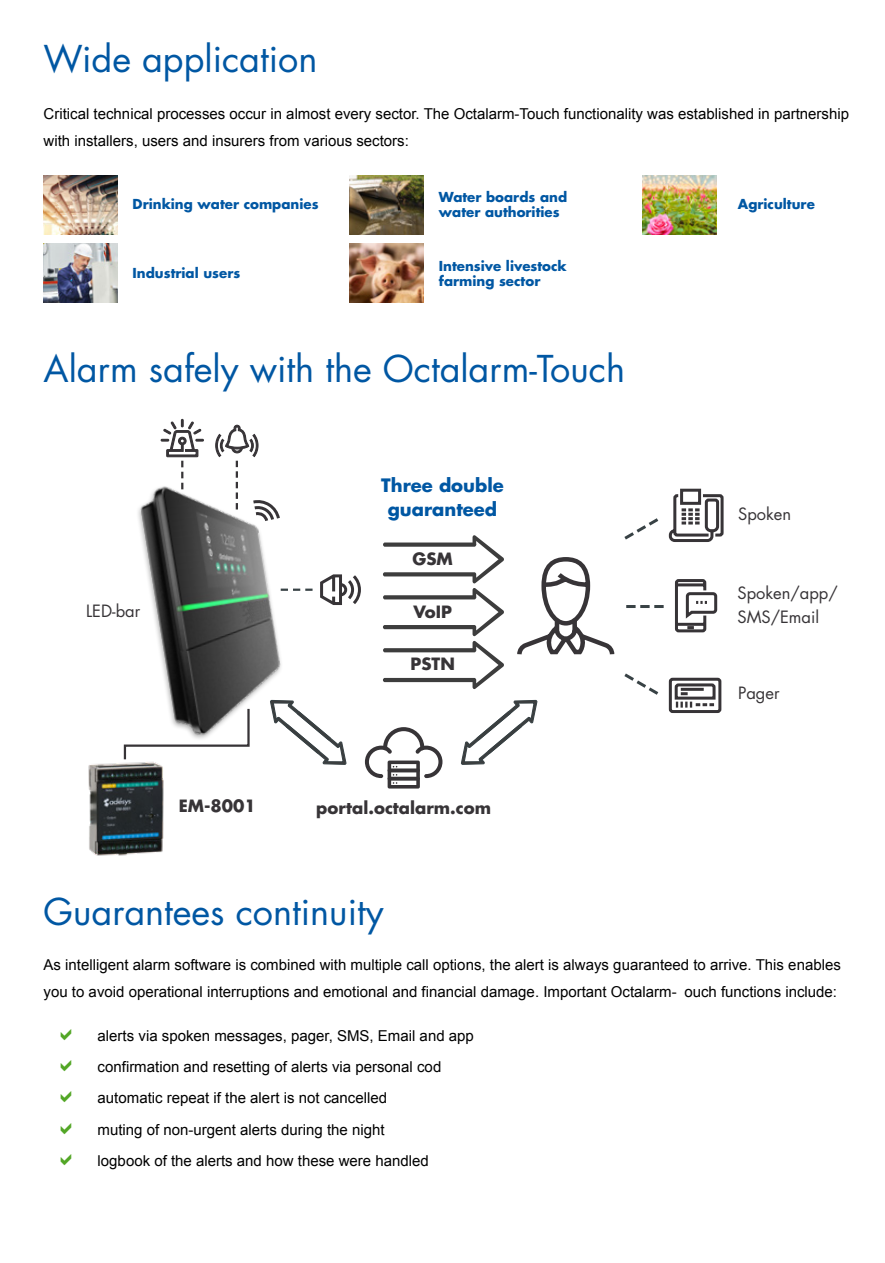
<style>
.page{position:relative;width:885px;height:1263px;background:#fff}
.page>*{position:absolute;margin:0;border:0;box-sizing:border-box;transform-origin:0 0}
.t1{font:36px "Futura Std";color:#0057a3}
.t2{font:700 18px/24px "Futura Std";color:#0057a3;text-align:center}
.t3{font:16.5px/24px "Futura Std";color:#373437}
.t4{font:700 16.5px "Futura Std";color:#373437}
.t5{font:15px/31.2px "Arial";color:#000}
.t6{font:700 13.35px/15px "Futura Std";color:#0057a3}
</style>
<div class="page">
<img style="left:44px;top:175px;width:73px;height:59px">
<img style="left:350px;top:175px;width:73px;height:59px">
<img style="left:44px;top:244px;width:73px;height:59px">
<img style="left:350px;top:244px;width:73px;height:59px">
<img style="left:642px;top:175px;width:74px;height:59px">
<div style="left:383px;top:542px;width:93px;height:5px;background:#3d3d3d;border-radius:2px"></div>
<svg style="left:383px;top:572px;width:93px;height:4px"></svg>
<svg style="left:383px;top:595px;width:93px;height:4px"></svg>
<hr style="left:383px;top:625px;width:93px;height:4px;background:#3d3d3d;border-radius:2px">
<svg style="left:472px;top:535px;width:32px;height:154px"></svg>
<svg style="left:383px;top:648px;width:93px;height:4px"></svg>
<hr style="left:383px;top:678px;width:93px;height:4px;background:#3d3d3d;border-radius:2px">
<svg style="left:461px;top:699px;width:76px;height:66px"></svg>
<svg style="left:304px;top:715px;width:42px;height:50px"></svg>
<svg style="left:517px;top:557px;width:98px;height:98px"></svg>
<svg style="left:668px;top:488px;width:56px;height:54px"></svg>
<svg style="left:675px;top:579px;width:43px;height:54px"></svg>
<div style="left:668px;top:678px;width:53px;height:35px;border:3px solid #373437;border-radius:2px"></div>
<svg style="left:674px;top:683px;width:42px;height:25px"></svg>
<svg style="left:624px;top:518px;width:35px;height:22px"></svg>
<svg style="left:624px;top:673px;width:35px;height:22px"></svg>
<svg style="left:626px;top:605px;width:37px;height:3px"></svg>
<svg style="left:365px;top:727px;width:77px;height:61px"></svg>
<img style="left:138px;top:487px;width:166px;height:256px">
<svg style="left:320px;top:574px;width:41px;height:31px"></svg>
<svg style="left:214px;top:424px;width:68px;height:100px"></svg>
<svg style="left:281px;top:589px;width:31px;height:2px"></svg>
<svg style="left:123px;top:707px;width:128px;height:47px"></svg>
<svg style="left:161px;top:419px;width:43px;height:70px"></svg>
<img style="left:88px;top:754px;width:76px;height:102px">
<h1 class="t1" style="left:44px;top:36px;width:275px">Wide application</h1>
<p class="t5" style="left:44px;top:100px;width:807px;line-height:27px">Critical technical processes occur in almost every sector. The Octalarm-Touch functionality was established in partnership with installers, users and insurers from various sectors:</p>
<p class="t6" style="left:133px;top:196px;width:187px">Drinking water companies</p>
<p class="t6" style="left:439px;top:189px;width:130px">Water boards and water authorities</p>
<p class="t6" style="left:133px;top:265px;width:109px">Industrial users</p>
<p class="t6" style="left:439px;top:258px;width:129px">Intensive livestock farming sector</p>
<h1 class="t1" style="left:44px;top:346px;width:583px">Alarm safely with the Octalarm-Touch</h1>
<p class="t2" style="left:381px;top:473px;width:124px">Three double guaranteed</p>
<p class="t3" style="left:86px;top:599px;width:56px">LED-bar</p>
<p class="t4" style="left:179px;top:795px;width:79px">EM-8001</p>
<p class="t4" style="left:412px;top:548px;width:42px">GSM</p>
<p class="t4" style="left:413px;top:600px;width:40px">VoIP</p>
<p class="t4" style="left:410px;top:653px;width:46px">PSTN</p>
<p class="t4" style="left:316px;top:797px;width:176px">portal.octalarm.com</p>
<h1 class="t1" style="left:44px;top:888px;width:341px">Guarantees continuity</h1>
<p class="t6" style="left:737px;top:196px;width:78px">Agriculture</p>
<p class="t3" style="left:738px;top:502px;width:55px">Spoken</p>
<p class="t3" style="left:737px;top:581px;width:102px">Spoken/app/<br>SMS/Email</p>
<p class="t3" style="left:738px;top:681px;width:43px">Pager</p>
<p class="t5" style="left:44px;top:951px;width:798px;line-height:27px">As intelligent alarm software is combined with multiple call options, the alert is always guaranteed to arrive. This enables you to avoid operational interruptions and emotional and financial damage. Important Octalarm- ouch functions include:</p>
<p class="t5" style="left:98px;top:1020px;width:378px">alerts via spoken messages, pager, SMS, Email and app confirmation and resetting of alerts via personal cod automatic repeat if the alert is not cancelled<br>muting of non-urgent alerts during the night<br>logbook of the alerts and how these were handled</p>
</div>
